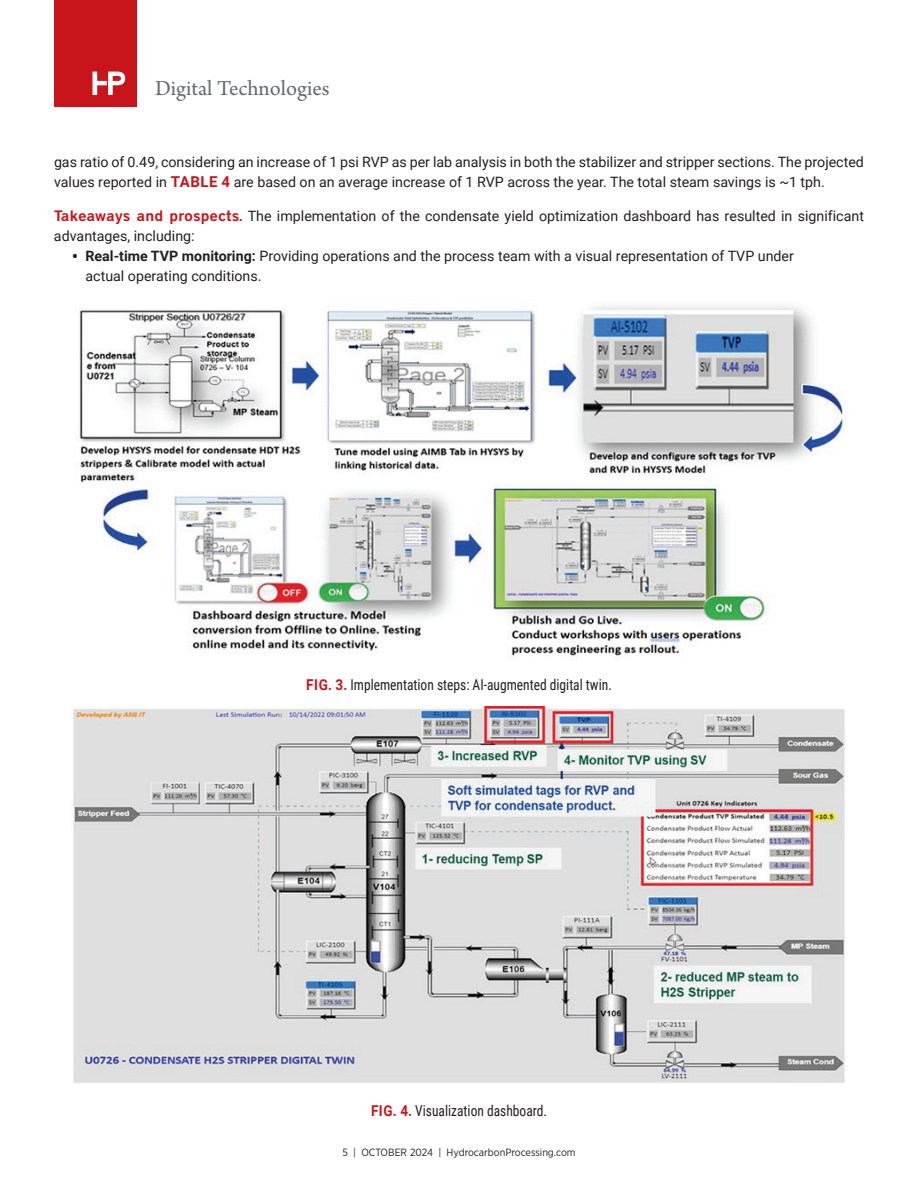
<style>
.page{position:relative;width:918px;height:1188px;background:#fff}
.page>*{position:absolute;margin:0;border:0;box-sizing:border-box;transform-origin:0 0}
.t1{font:22.5px "Arno Pro";color:#64696d}
.t2{font:15px "Roboto Condensed";color:#231f20;scale:.9 1}
.t3{font:14.25px/20.2px "Roboto";color:#231f20}
.t4{font:10.5px "Gotham Narrow";color:#231f20}
.s1{font-weight:700;font-size:15px;color:#ca141c}
.s2{font-family:"District";font-weight:600;font-size:15px;color:#ca141c}
.s3{font-family:"Gotham Narrow";font-weight:700}
.s4{font-weight:700}
.s5{font-family:"Roboto";font-weight:700;color:#ca141c}
</style>
<div class="page">
<div style="left:54px;top:0;width:83px;height:107px;background:#ca141c"></div>
<svg style="left:92px;top:72px;width:33px;height:23px"></svg>
<img style="left:76px;top:306px;width:770px;height:350px">
<img style="left:71px;top:706px;width:775px;height:377px">
<h1 class="t1" style="left:155px;top:75px;width:176px">Digital Technologies</h1>
<p class="t3" style="left:54px;top:151px;width:812px">gas ratio of 0.49, considering an increase of 1 psi RVP as per lab analysis in both the stabilizer and stripper sections. The projected values reported in <span class="s1">TABLE 4</span> are based on an average increase of 1 RVP across the year. The total steam savings is ~1 tph.</p>
<p class="t3" style="left:54px;top:205px;width:812px"><span class="s2">Takeaways and prospects.</span> The implementation of the condensate yield optimization dashboard has resulted in significant advantages, including:</p>
<p class="t3" style="left:85px;top:246px;width:710px;text-indent:-13px"><span class="s3">•</span> <span class="s4">Real-time TVP monitoring:</span> Providing operations and the process team with a visual representation of TVP under actual operating conditions.</p>
<p class="t2" style="left:306px;top:674px;width:341px"><span class="s5">FIG. 3.</span> Implementation steps: AI-augmented digital twin.</p>
<p class="t2" style="left:371px;top:1100px;width:197px"><span class="s5">FIG. 4.</span> Visualization dashboard.</p>
<p class="t4" style="left:342px;top:1146px;width:235px">5 | OCTOBER 2024 | HydrocarbonProcessing.com</p>
</div>
